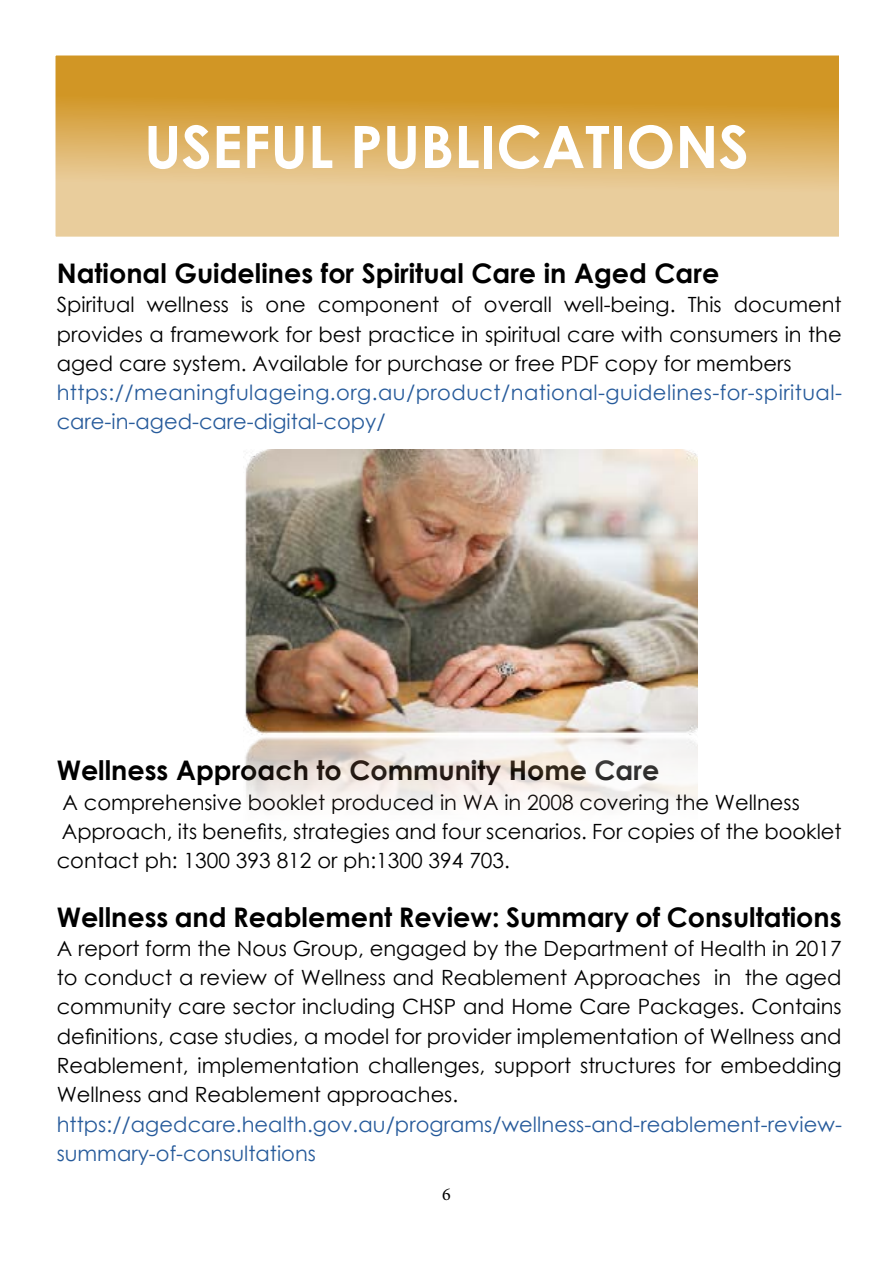
<style>
.page{position:relative;width:893px;height:1263px;background:#fff}
.page>*{position:absolute;margin:0;border:0;box-sizing:border-box;transform-origin:0 0}
.t1{font:700 58.5px "Century Gothic";color:#fff}
.t2{font:700 27px "Century Gothic";color:#000}
.t3{font:21px/29.2px "Century Gothic";color:#000;text-align:justify}
.t4{font:21px/29.2px "Century Gothic";letter-spacing:.005em;color:#275b9b}
.t5{font:18px "Minion Pro";color:#000}
</style>
<div class="page">
<svg style="left:57px;top:57px;width:780px;height:178px"></svg>
<div style="left:54px;top:54px;width:786px;height:184px;border:2px solid #fff"></div>
<img style="left:245px;top:449px;width:452px;height:358px">
<h1 class="t1" style="left:144px;top:102px;width:606px">USEFUL PUBLICATIONS</h1>
<p class="t2" style="left:57px;top:253px;width:664px">National Guidelines for Spiritual Care in Aged Care</p>
<p class="t3" style="left:57px;top:290px;width:786px">Spiritual wellness is one component of overall well-being. This document provides a framework for best practice in spiritual care with consumers in the aged care system. Available for purchase or free PDF copy for members</p>
<p class="t4" style="left:57px;top:378px;width:787px">https://meaningfulageing.org.au/product/national-guidelines-for-spiritual&shy;care-in-aged-care-digital-copy/</p>
<p class="t2" style="left:57px;top:750px;width:604px">Wellness Approach to Community Home Care</p>
<p class="t3" style="left:57px;top:787px;width:786px;text-align:left">A comprehensive booklet produced in WA in 2008 covering the Wellness<br>Approach, its benefits, strategies and four scenarios. For copies of the booklet contact ph: 1300 393 812 or ph:1300 394 703.</p>
<p class="t2" style="left:57px;top:896px;width:786px">Wellness and Reablement Review: Summary of Consultations</p>
<p class="t3" style="left:57px;top:933px;width:786px">A report form the Nous Group, engaged by the Department of Health in 2017 to conduct a review of Wellness and Reablement Approaches in the aged community care sector including CHSP and Home Care Packages. Contains definitions, case studies, a model for provider implementation of Wellness and Reablement, implementation challenges, support structures for embedding Wellness and Reablement approaches.</p>
<p class="t4" style="left:57px;top:1109px;width:787px">https://agedcare.health.gov.au/programs/wellness-and-reablement-review&shy;summary-of-consultations</p>
<p class="t5" style="left:442px;top:1182px;width:10px">6</p>
</div>
